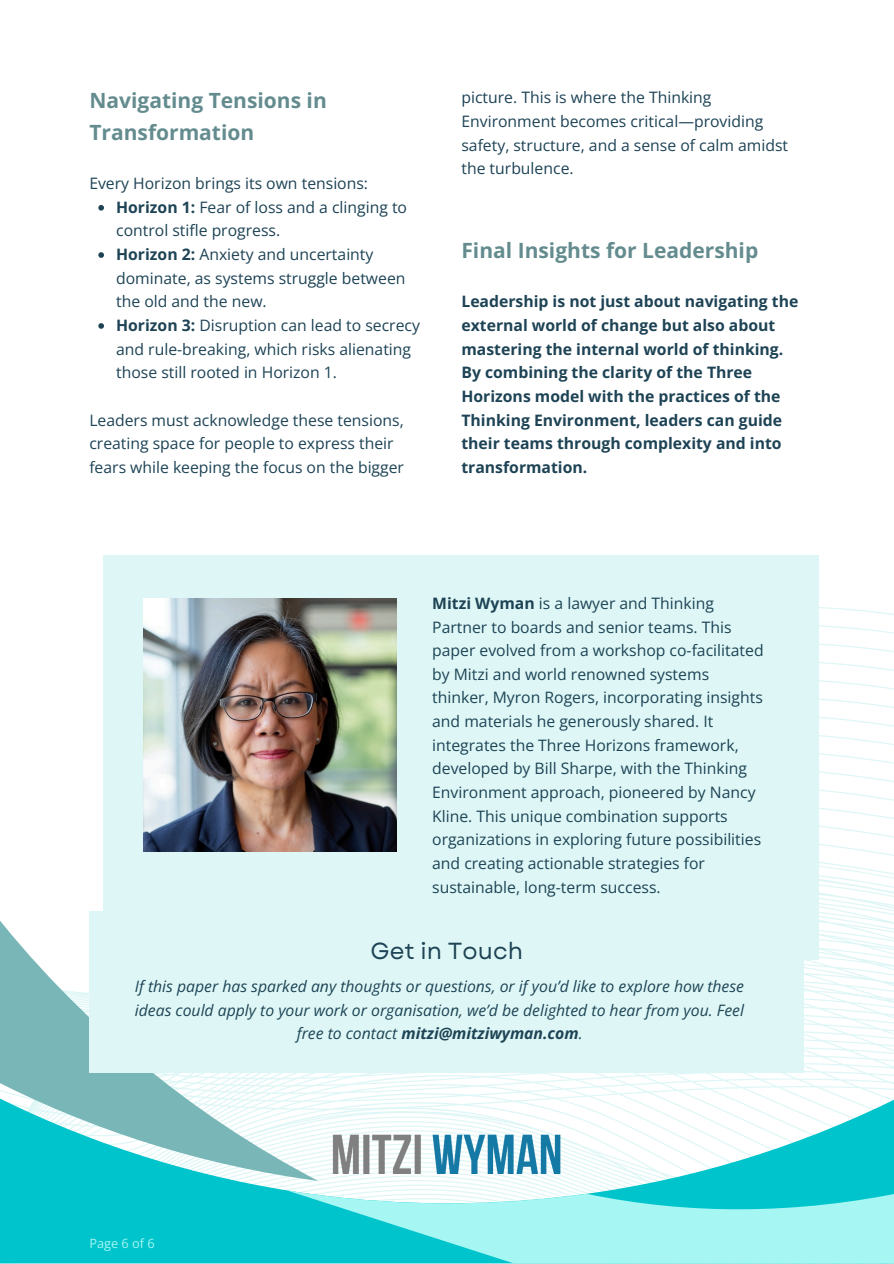
<style>
.page{position:relative;width:894px;height:1264px;background:#fff}
.page>*{position:absolute;margin:0;border:0;box-sizing:border-box;transform-origin:0 0}
.t1{font:23.25px "Garet";color:#1d4355}
.t2{font:700 21px/31.5px "Open Sans";color:#648c8f}
.t3{font:15.75px/23.7px "Open Sans";color:#1d4355}
.t4{font:700 15.75px/23.7px "Open Sans";color:#1d4355}
.t5{font:italic 15.75px/23.7px "Open Sans";color:#1d4355;text-align:center}
.t6{font:12.75px "Open Sans";color:#a6f7f3}
.s1{font-weight:700}
</style>
<div class="page">
<svg style="left:103px;top:783px;width:790px;height:176px"></svg>
<svg style="left:318px;top:959px;width:575px;height:132px"></svg>
<svg style="left:0;top:903px;width:318px;height:188px;fill:#79b6b7"></svg>
<svg style="left:0;top:1091px;width:893px;height:172px"></svg>
<svg style="left:286px;top:1190px;width:607px;height:73px;background:#7be8e8"></svg>
<img style="left:333px;top:1134px;width:227px;height:39px">
<div style="left:104px;top:555px;width:714px;height:404px;background:#def7f6"></div>
<img style="left:143px;top:598px;width:253px;height:253px">
<svg style="left:98px;top:205px;width:6px;height:5px"></svg>
<svg style="left:98px;top:252px;width:6px;height:6px"></svg>
<svg style="left:98px;top:323px;width:6px;height:6px"></svg>
<div style="left:89px;top:911px;width:714px;height:161px;background:#def7f6"></div>
<h4 class="t2" style="left:89px;top:84px;width:239px">Navigating Tensions in<br>Transformation</h4>
<p class="t3" style="left:89px;top:171px;width:280px">Every Horizon brings its own tensions:</p>
<p class="t3" style="left:116px;top:195px;width:292px"><span class="s1">Horizon 1:</span> Fear of loss and a clinging to control stifle progress.</p>
<p class="t3" style="left:116px;top:242px;width:291px"><span class="s1">Horizon 2:</span> Anxiety and uncertainty dominate, as systems struggle between the old and the new.</p>
<h4 class="t3" style="left:116px;top:313px;width:305px"><span class="s1">Horizon 3:</span> Disruption can lead to secrecy and rule-breaking, which risks alienating those still rooted in Horizon 1.</h4>
<h4 class="t3" style="left:89px;top:407px;width:316px">Leaders must acknowledge these tensions, creating space for people to express their fears while keeping the focus on the bigger</h4>
<h4 class="t3" style="left:461px;top:85px;width:328px">picture. This is where the Thinking Environment becomes critical—providing safety, structure, and a sense of calm amidst the turbulence.</h4>
<h1 class="t2" style="left:461px;top:234px;width:298px">Final Insights for Leadership</h1>
<h3 class="t4" style="left:461px;top:289px;width:338px">Leadership is not just about navigating the external world of change but also about mastering the internal world of thinking.<br>By combining the clarity of the Three Horizons model with the practices of the Thinking Environment, leaders can guide their teams through complexity and into transformation.</h3>
<h1 class="t3" style="left:432px;top:591px;width:333px"><span class="s1">Mitzi Wyman</span> is a lawyer and Thinking Partner to boards and senior teams. This paper evolved from a workshop co-facilitated by Mitzi and world renowned systems thinker, Myron Rogers, incorporating insights and materials he generously shared. It integrates the Three Horizons framework, developed by Bill Sharpe, with the Thinking Environment approach, pioneered by Nancy Kline. This unique combination supports organizations in exploring future possibilities and creating actionable strategies for sustainable, long-term success.</h1>
<p class="t1" style="left:370px;top:934px;width:154px">Get in Touch</p>
<p class="t5" style="left:135px;top:974px;width:610px">If this paper has sparked any thoughts or questions, or if you’d like to explore how these ideas could apply to your work or organisation, we’d be delighted to hear from you. Feel free to contact <span class="s1">mitzi@mitziwyman.com</span>.</p>
<p class="t6" style="left:89px;top:1234px;width:67px">Page 6 of 6</p>
</div>
